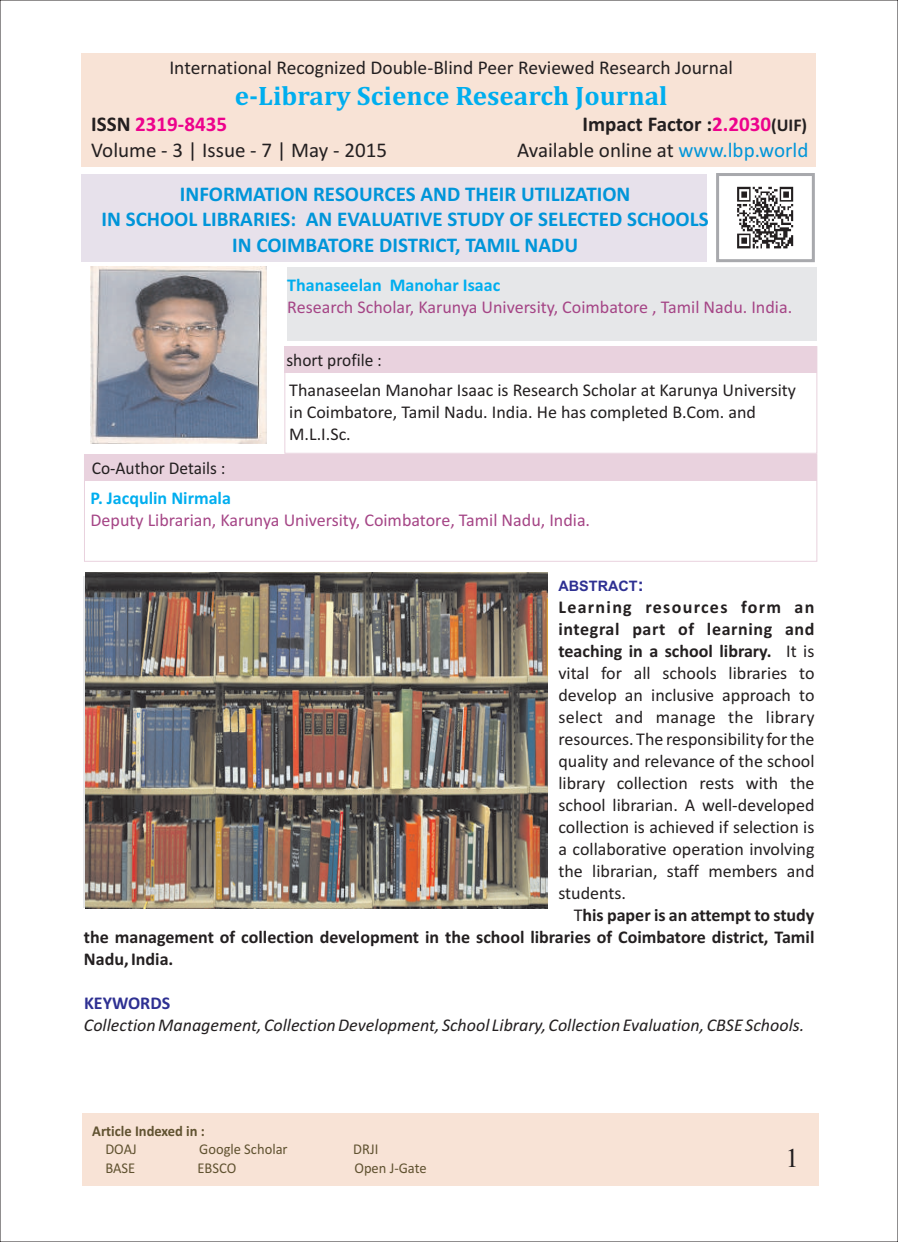
<style>
.page{position:relative;width:898px;height:1242px;background:#fff}
.page>*{position:absolute;margin:0;border:0;box-sizing:border-box;transform-origin:0 0}
.t1{font:700 27px "Cambria";color:#00aeef}
.t2{font:27px "Times New Roman";color:#231f20}
.t3{font:700 21px/25.7px "Calibri";color:#0095d9;text-align:center}
.t4{font:21px "Calibri";color:#231f20}
.t5{font:700 21px "Calibri";color:#231f20}
.t6{font:700 21px "Calibri";color:#ed028c}
.t7{font:19.5px "Calibri";color:#231f20}
.t8{font:18px/21.9px "Calibri";color:#231f20;text-align:justify}
.t9{font:700 18px/21.9px "Calibri";color:#231f20;text-align:justify}
.t10{font:18px "Calibri";color:#a54586}
.t11{font:italic 18px "Calibri";color:#231f20}
.t12{font:700 18px "Calibri";color:#00aeef}
.t13{font:18px "Calibri";color:#231f20;scale:.96 1}
.t14{font:700 18px "Calibri";color:#2e3092}
.t15{font:15px "Calibri";color:#605230}
.t16{font:700 15px "Calibri";color:#605230}
.t17{font:700 14.4px "Arial";color:#2e3092}
.s1{color:#231f20}
.s2{color:#ed028c}
.s3{color:#0095d9}
.s4{font-size:18px}
.s5{font-weight:700}
.s6{font-weight:400}
</style>
<div class="page">
<div style="left:81px;top:54px;width:734px;height:113px;background:#f8e3d6"></div>
<div style="left:82px;top:174px;width:624px;height:87px;background:#e7e1eb"></div>
<svg style="left:716px;top:173px;width:99px;height:90px"></svg>
<div style="left:287px;top:267px;width:529px;height:74px;background:#e6e7e9"></div>
<div style="left:284px;top:346px;width:532px;height:107px;border:1px solid #e9d2de"></div>
<div style="left:285px;top:346px;width:531px;height:27px;background:#e9d2de"></div>
<img style="left:729px;top:179px;width:71px;height:77px">
<div style="left:82px;top:1113px;width:736px;height:72px;background:#f8e3d6"></div>
<div style="left:84px;top:454px;width:732px;height:27px;background:#e9d2de"></div>
<img style="left:91px;top:266px;width:175px;height:178px">
<img style="left:86px;top:573px;width:461px;height:335px">
<p class="t7" style="left:169px;top:60px;width:564px">International Recognized Double-Blind Peer Reviewed Research Journal</p>
<p class="t6" style="left:91px;top:115px;width:137px"><span class="s1">ISSN</span> 2319-8435</p>
<p class="t5" style="left:582px;top:115px;width:190px">Impact Factor :<span class="s2">2.2030</span></p>
<p class="t9" style="left:770px;top:116px;width:38px">(UIF)</p>
<p class="t4" style="left:91px;top:141px;width:297px">Volume - 3 | Issue - 7 | May - 2015</p>
<p class="t4" style="left:517px;top:141px;width:293px">Available online at <span class="s3">www.lbp.world</span></p>
<h1 class="t1" style="left:235px;top:84px;width:434px">e-Library Science Research Journal</h1>
<p class="t3" style="left:101px;top:183px;width:608px">INFORMATION RESOURCES AND THEIR UTILIZATION<br>IN SCHOOL LIBRARIES: AN EVALUATIVE STUDY OF SELECTED SCHOOLS<br>IN COIMBATORE DISTRICT, TAMIL NADU</p>
<p class="t12" style="left:287px;top:277px;width:214px">Thanaseelan Manohar Isaac</p>
<p class="t10" style="left:287px;top:299px;width:506px">Research Scholar, Karunya University, Coimbatore , Tamil Nadu. India.</p>
<p class="t13" style="left:286px;top:352px;width:101px">short profile :</p>
<p class="t8" style="left:289px;top:381px;width:508px;text-align:left">Thanaseelan Manohar Isaac is Research Scholar at Karunya University in Coimbatore, Tamil Nadu. India. He has completed B.Com. and<br>M.L.I.Sc.</p>
<p class="t13" style="left:92px;top:460px;width:141px">Co-Author Details :</p>
<p class="t12" style="left:90px;top:491px;width:142px">P. Jacqulin Nirmala</p>
<p class="t10" style="left:90px;top:513px;width:501px">Deputy Librarian, Karunya University, Coimbatore, Tamil Nadu, India.</p>
<p class="t17" style="left:558px;top:581px;width:87px">ABSTRACT<span class="s4">:</span></p>
<p class="t8" style="left:558px;top:598px;width:257px"><span class="s5">Learning resources form an integral part of learning and teaching in a school library.</span> It is vital for all schools libraries to develop an inclusive approach to select and manage the library resources. The responsibility for the quality and relevance of the school library collection rests with the school librarian. A well-developed collection is achieved if selection is a collaborative operation involving the librarian, staff members and students.</p>
<p class="t9" style="left:84px;top:905px;width:731px;text-indent:489px"><span class="s6">T</span>his paper is an attempt to study the management of collection development in the school libraries of Coimbatore district, Tamil Nadu, India.</p>
<p class="t14" style="left:84px;top:995px;width:88px">KEYWORDS</p>
<p class="t11" style="left:84px;top:1017px;width:721px">Collection Management, Collection Development, School Library, Collection Evaluation, CBSE Schools.</p>
<p class="t16" style="left:92px;top:1125px;width:114px">Article Indexed in :</p>
<p class="t15" style="left:105px;top:1143px;width:33px">DOAJ</p>
<p class="t15" style="left:199px;top:1143px;width:90px">Google Scholar</p>
<p class="t15" style="left:353px;top:1143px;width:27px">DRJI</p>
<p class="t15" style="left:105px;top:1161px;width:31px">BASE</p>
<p class="t15" style="left:197px;top:1161px;width:40px">EBSCO</p>
<p class="t15" style="left:354px;top:1161px;width:74px">Open J-Gate</p>
<h1 class="t2" style="left:785px;top:1147px;width:15px">1</h1>
</div>
